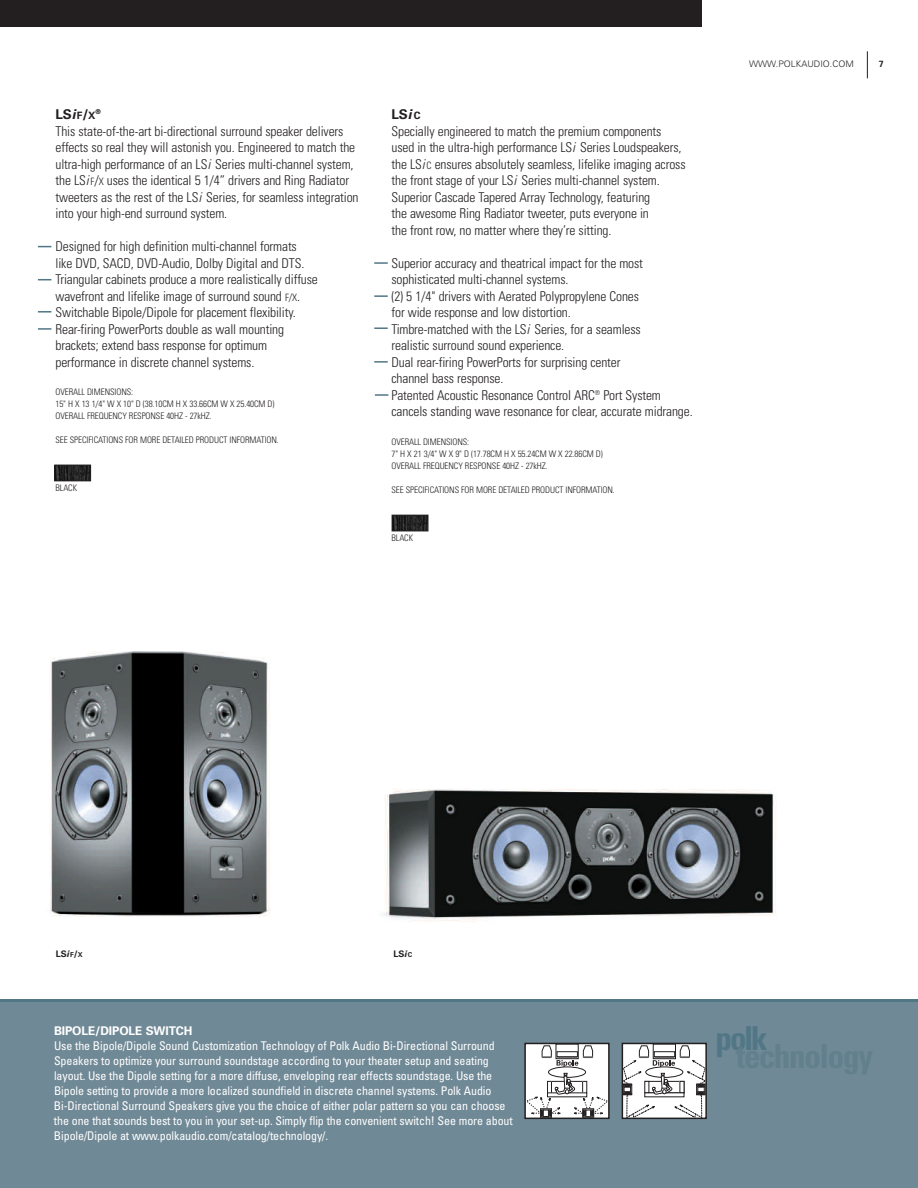
<style>
.page{position:relative;width:918px;height:1188px;background:#fff}
.page>*{position:absolute;margin:0;border:0;box-sizing:border-box;transform-origin:0 0}
.t1{font:700 condensed 33px "Univers";color:#517685}
.t2{font:300 condensed 13.5px/16.5px "Univers";letter-spacing:-.01em;color:#231f20}
.t3{font:700 13.5px "Univers";color:#231f20}
.t4{font:condensed 12px/15px "Univers";letter-spacing:-.01em;color:#fff}
.t5{font:700 12px "Univers";letter-spacing:-.01em;color:#fff}
.t6{font:300 condensed 9px/12px "Univers";letter-spacing:-.01em;color:#231f20}
.t7{font:300 9px "Univers";color:#231f20}
.t8{font:700 9px "Univers";color:#231f20}
.t9{font:700 6.75px "Univers";color:#231f20}
.s1{font-style:italic}
.s2{font-size:10.2px}
.s3{font-size:10.5px}
.s4{font-weight:700;font-stretch:normal}
.s5{font-weight:700;font-style:italic;font-stretch:normal}
.s6{font-weight:700;font-stretch:normal;font-size:10.2px}
.s7{font-size:6.75px}
</style>
<div class="page">
<div style="left:0;top:999px;width:918px;height:189px;background:#708996"></div>
<div style="left:0;top:0;width:702px;height:27px;background:#231f20"></div>
<svg style="left:867px;top:51px;width:1px;height:27px"></svg>
<div style="left:525px;top:1043px;width:84px;height:75px;background:#fff"></div>
<div style="left:524px;top:1043px;width:86px;height:76px;border:2px solid #231f20"></div>
<div style="left:548px;top:1067px;width:38px;height:11px;border:1px solid #231f20;border-radius:50%"></div>
<svg style="left:526px;top:1073px;width:83px;height:45px"></svg>
<svg style="left:542px;top:1045px;width:51px;height:22px"></svg>
<div style="left:622px;top:1043px;width:85px;height:76px;border:2px solid #231f20"></div>
<svg style="left:622px;top:1045px;width:84px;height:73px"></svg>
<img style="left:382px;top:789px;width:394px;height:133px">
<img style="left:50px;top:651px;width:220px;height:266px">
<svg style="left:38px;top:246px;width:13px;height:1px"></svg>
<svg style="left:38px;top:279px;width:13px;height:1px"></svg>
<svg style="left:38px;top:311px;width:13px;height:2px"></svg>
<svg style="left:38px;top:328px;width:13px;height:2px"></svg>
<svg style="left:374px;top:262px;width:14px;height:2px"></svg>
<svg style="left:374px;top:295px;width:14px;height:2px"></svg>
<svg style="left:374px;top:327px;width:14px;height:2px"></svg>
<svg style="left:374px;top:361px;width:14px;height:2px"></svg>
<img style="left:56px;top:467px;width:33px;height:12px">
<div style="left:54px;top:465px;width:37px;height:16px;border:1px solid #231f20"></div>
<img style="left:394px;top:517px;width:32px;height:12px">
<div style="left:392px;top:515px;width:36px;height:16px;border:1px solid #231f20"></div>
<svg style="left:375px;top:394px;width:13px;height:2px"></svg>
<p class="t3" style="left:56px;top:109px;width:42px">LS<span class="s1">i</span> <span class="s2">F</span>/<span class="s2">X</span></p>
<p class="t9" style="left:95px;top:110px;width:7px">®</p>
<p class="t2" style="left:55px;top:124px;width:305px">This state-of-the-art bi-directional surround speaker delivers effects so real they will astonish you. Engineered to match the ultra-high performance of an LS<span class="s1">i</span> Series multi-channel system, the LS<span class="s1">i</span> <span class="s2">F</span>/<span class="s2">X</span> uses the identical 5 1/4” drivers and Ring Radiator tweeters as the rest of the LS<span class="s1">i</span> Series, for seamless integration into your high-end surround system.</p>
<p class="t2" style="left:55px;top:240px;width:264px">Designed for high definition multi-channel formats<br>like DVD, SACD, DVD-Audio, Dolby Digital and DTS.<br>Triangular cabinets produce a more realistically diffuse wavefront and lifelike image of surround sound <span class="s2">F</span><span class="s3">/</span><span class="s2">X</span>.<br>Switchable Bipole/Dipole for placement flexibility.<br>Rear-firing PowerPorts double as wall mounting brackets; extend bass response for optimum performance in discrete channel systems.</p>
<p class="t6" style="left:56px;top:387px;width:221px">OVERALL DIMENSIONS:<br>15" H X 13 1/4" W X 10" D (38.10CM H X 33.66CM W X 25.40CM D)<br>OVERALL FREQUENCY RESPONSE 40HZ - 27kHZ.</p>
<p class="t6" style="left:56px;top:435px;width:225px">SEE SPECIFICATIONS FOR MORE DETAILED PRODUCT INFORMATION.</p>
<p class="t6" style="left:56px;top:483px;width:23px">BLACK</p>
<p class="t2" style="left:391px;top:108px;width:296px"><span class="s4">LS</span><span class="s5">i</span> <span class="s6">C<br></span>Specially engineered to match the premium components used in the ultra-high performance LS<span class="s1">i</span> Series Loudspeakers, the LS<span class="s1">i</span> <span class="s2">C</span> ensures absolutely seamless, lifelike imaging across the front stage of your LS<span class="s1">i</span> Series multi-channel system.<br>Superior Cascade Tapered Array Technology, featuring<br>the awesome Ring Radiator tweeter, puts everyone in<br>the front row, no matter where they’re sitting.</p>
<p class="t2" style="left:391px;top:256px;width:303px">Superior accuracy and theatrical impact for the most sophisticated multi-channel systems.<br>(2) 5 1/4" drivers with Aerated Polypropylene Cones<br>for wide response and low distortion.<br>Timbre-matched with the LS<span class="s1">i</span> Series, for a seamless<br>realistic surround sound experience.<br>Dual rear-firing PowerPorts for surprising center<br>channel bass response.<br>Patented Acoustic Resonance Control ARC<sup>®</sup> Port System cancels standing wave resonance for clear, accurate midrange.</p>
<p class="t6" style="left:392px;top:436px;width:213px">OVERALL DIMENSIONS:<br>7" H X 21 3/4" W X 9" D (17.78CM H X 55.24CM W X 22.86CM D)<br>OVERALL FREQUENCY RESPONSE 40HZ - 27kHZ.</p>
<p class="t6" style="left:392px;top:484px;width:225px">SEE SPECIFICATIONS FOR MORE DETAILED PRODUCT INFORMATION.</p>
<p class="t6" style="left:392px;top:532px;width:23px">BLACK</p>
<p class="t7" style="left:749px;top:61px;width:106px">WWW.POLKAUDIO.COM</p>
<p class="t8" style="left:879px;top:61px;width:7px">7</p>
<p class="t8" style="left:56px;top:950px;width:28px">LS<span class="s1">i</span> <span class="s7">F</span>/<span class="s7">X</span></p>
<p class="t8" style="left:394px;top:951px;width:20px">LS<span class="s1">i</span><span class="s7">C</span></p>
<p class="t5" style="left:54px;top:1026px;width:140px">BIPOLE/DIPOLE SWITCH</p>
<p class="t4" style="left:54px;top:1039px;width:460px">Use the Bipole/Dipole Sound Customization Technology of Polk Audio Bi-Directional Surround Speakers to optimize your surround soundstage according to your theater setup and seating layout. Use the Dipole setting for a more diffuse, enveloping rear effects soundstage. Use the Bipole setting to provide a more localized soundfield in discrete channel systems. Polk Audio Bi-Directional Surround Speakers give you the choice of either polar pattern so you can choose the one that sounds best to you in your set-up. Simply flip the convenient switch! See more about Bipole/Dipole at www.polkaudio.com/catalog/technology/.</p>
<h1 class="t1" style="left:716px;top:1026px;width:54px">polk</h1>
</div>
